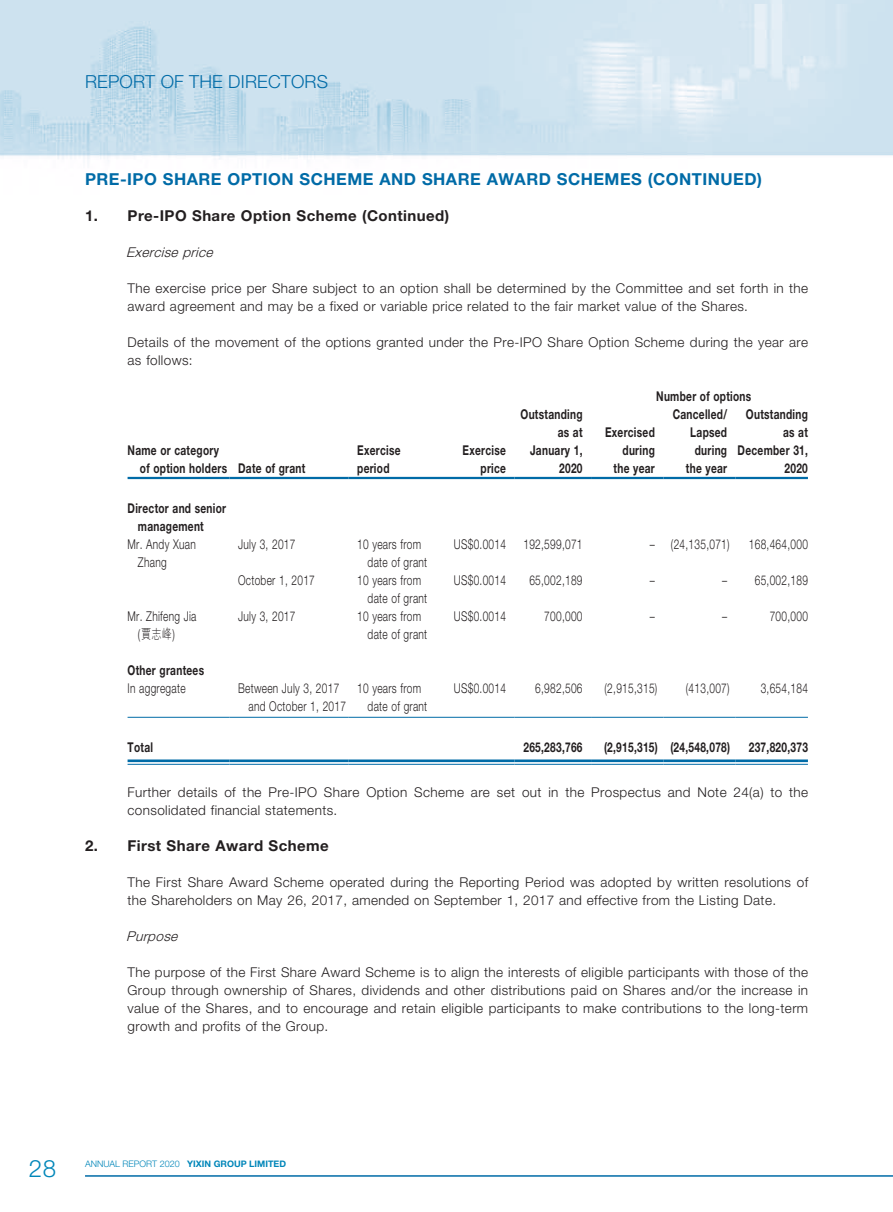
<style>
.page{position:relative;width:893px;height:1212px;background:#fff}
.page>*{position:absolute;margin:0;border:0;box-sizing:border-box;transform-origin:0 0}
.t1{font:300 24px "Helvetica Neue LT Std";color:#0086b9}
.t2{font:300 18px "Helvetica Neue LT Std";letter-spacing:.01em;color:#006ba7}
.t3{font:700 16.5px "Helvetica Neue LT Std";letter-spacing:.03em;color:#006ba7}
.t4{font:700 15px "Helvetica Neue LT Std";letter-spacing:.03em;color:#231f20}
.t5{font:300 13.5px/18px "Helvetica Neue LT Std";letter-spacing:.03em;color:#231f20}
.t6{font:300 13.5px/18px "Helvetica Neue LT Std";letter-spacing:.03em;color:#231f20;scale:.75 1}
.t7{font:700 13.5px/18px "Helvetica Neue LT Std";letter-spacing:.03em;color:#231f20;text-align:right;scale:.75 1}
.t8{font:italic 300 13.5px "Helvetica Neue LT Std";color:#231f20}
.t9{font:300 13.5px "M Hei HK";color:#231f20;scale:.75 1}
.t10{font:700 9px "Helvetica Neue LT Std";color:#0086b9}
.s1{font-family:"Helvetica Neue LT Std"}
.s2{font-weight:300}
</style>
<div class="page">
<img style="left:0;top:0;width:893px;height:765px">
<hr style="left:85px;top:1175px;width:808px;height:2px;background:#006ba7">
<hr style="left:128px;top:477px;width:102px;height:2px;background:#006ba7">
<hr style="left:230px;top:477px;width:119px;height:2px;background:#006ba7">
<hr style="left:349px;top:477px;width:89px;height:2px;background:#006ba7">
<hr style="left:438px;top:477px;width:76px;height:2px;background:#006ba7">
<hr style="left:514px;top:477px;width:77px;height:2px;background:#006ba7">
<hr style="left:591px;top:477px;width:72px;height:2px;background:#006ba7">
<hr style="left:663px;top:477px;width:73px;height:2px;background:#006ba7">
<hr style="left:736px;top:477px;width:72px;height:2px;background:#006ba7">
<hr style="left:128px;top:717px;width:102px;height:1px;background:#006ba7">
<hr style="left:230px;top:717px;width:119px;height:1px;background:#006ba7">
<hr style="left:349px;top:717px;width:89px;height:1px;background:#006ba7">
<hr style="left:438px;top:717px;width:76px;height:1px;background:#006ba7">
<hr style="left:514px;top:717px;width:77px;height:1px;background:#006ba7">
<hr style="left:591px;top:717px;width:72px;height:1px;background:#006ba7">
<hr style="left:663px;top:717px;width:73px;height:1px;background:#006ba7">
<hr style="left:736px;top:717px;width:72px;height:1px;background:#006ba7">
<hr style="left:128px;top:759px;width:102px;height:3px;background:#006ba7">
<hr style="left:128px;top:764px;width:102px;height:1px;background:#006ba7">
<hr style="left:230px;top:759px;width:119px;height:3px;background:#006ba7">
<hr style="left:230px;top:764px;width:119px;height:1px;background:#006ba7">
<hr style="left:349px;top:759px;width:89px;height:3px;background:#006ba7">
<hr style="left:349px;top:764px;width:89px;height:1px;background:#006ba7">
<hr style="left:438px;top:759px;width:76px;height:3px;background:#006ba7">
<hr style="left:438px;top:764px;width:76px;height:1px;background:#006ba7">
<hr style="left:514px;top:759px;width:77px;height:3px;background:#006ba7">
<hr style="left:514px;top:764px;width:77px;height:1px;background:#006ba7">
<hr style="left:591px;top:759px;width:72px;height:3px;background:#006ba7">
<hr style="left:591px;top:764px;width:72px;height:1px;background:#006ba7">
<hr style="left:663px;top:759px;width:73px;height:3px;background:#006ba7">
<hr style="left:663px;top:764px;width:73px;height:1px;background:#006ba7">
<hr style="left:736px;top:759px;width:72px;height:3px;background:#006ba7">
<hr style="left:736px;top:764px;width:72px;height:1px;background:#006ba7">
<h2 class="t2" style="left:85px;top:70px;width:245px">REPORT OF THE DIRECTORS</h2>
<p class="t3" style="left:85px;top:169px;width:678px">PRE-IPO SHARE OPTION SCHEME AND SHARE AWARD SCHEMES (CONTINUED)</p>
<p class="t4" style="left:85px;top:206px;width:366px">1. Pre-IPO Share Option Scheme (Continued)</p>
<p class="t8" style="left:126px;top:244px;width:92px">Exercise price</p>
<p class="t5" style="left:128px;top:279px;width:682px">The exercise price per Share subject to an option shall be determined by the Committee and set forth in the award agreement and may be a fixed or variable price related to the fair market value of the Shares.</p>
<p class="t5" style="left:128px;top:333px;width:682px">Details of the movement of the options granted under the Pre-IPO Share Option Scheme during the year are as follows:</p>
<p class="t7" style="left:656px;top:387px;width:128px">Number of options</p>
<p class="t7" style="left:140px;top:441px;width:222px;text-align:left;text-indent:-12px">Name or category<br>of option holders Date of grant</p>
<p class="t7" style="left:357px;top:441px;width:59px;text-align:left">Exercise period</p>
<p class="t7" style="left:463px;top:441px;width:59px">Exercise price</p>
<p class="t7" style="left:520px;top:405px;width:84px">Outstanding as at<br>January 1,<br>2020</p>
<p class="t7" style="left:605px;top:423px;width:68px">Exercised during the year</p>
<p class="t7" style="left:673px;top:405px;width:74px">Cancelled/<br>Lapsed during<br>the year</p>
<p class="t7" style="left:738px;top:405px;width:95px">Outstanding as at<br>December 31,<br>2020</p>
<p class="t7" style="left:138px;top:499px;width:119px;text-align:left;text-indent:-10px">Director and senior management</p>
<p class="t6" style="left:138px;top:535px;width:79px;text-indent:-10px">Mr. Andy Xuan<br>Zhang</p>
<p class="t6" style="left:238px;top:535px;width:78px">July 3, 2017</p>
<p class="t6" style="left:368px;top:535px;width:81px;text-indent:-10px">10 years from date of grant</p>
<p class="t6" style="left:454px;top:535px;width:71px">US$0.0014</p>
<p class="t6" style="left:523px;top:535px;width:80px">192,599,071</p>
<p class="t6" style="left:650px;top:535px;width:108px">– (24,135,071)</p>
<p class="t6" style="left:749px;top:535px;width:80px">168,464,000</p>
<p class="t6" style="left:238px;top:571px;width:104px">October 1, 2017</p>
<p class="t6" style="left:368px;top:571px;width:81px;text-indent:-10px">10 years from date of grant</p>
<p class="t6" style="left:454px;top:571px;width:71px">US$0.0014</p>
<p class="t6" style="left:529px;top:571px;width:72px">65,002,189</p>
<p class="t6" style="left:650px;top:571px;width:8px">–</p>
<p class="t6" style="left:722px;top:571px;width:116px">– 65,002,189</p>
<p class="t6" style="left:128px;top:607px;width:93px">Mr. Zhifeng Jia</p>
<p class="t9" style="left:138px;top:627px;width:51px"><span class="s1">(</span>賈志峰<span class="s1">)</span></p>
<p class="t6" style="left:238px;top:607px;width:78px">July 3, 2017</p>
<p class="t6" style="left:368px;top:607px;width:81px;text-indent:-10px">10 years from date of grant</p>
<p class="t6" style="left:454px;top:607px;width:71px">US$0.0014</p>
<p class="t6" style="left:544px;top:607px;width:53px">700,000</p>
<p class="t6" style="left:650px;top:607px;width:8px">–</p>
<p class="t6" style="left:722px;top:607px;width:8px">–</p>
<p class="t6" style="left:770px;top:607px;width:53px">700,000</p>
<p class="t7" style="left:128px;top:661px;width:104px">Other grantees</p>
<p class="t6" style="left:128px;top:679px;width:79px">In aggregate</p>
<p class="t6" style="left:249px;top:679px;width:132px;text-indent:-10px">Between July 3, 2017 and October 1, 2017</p>
<p class="t6" style="left:368px;top:679px;width:81px;text-indent:-10px">10 years from date of grant</p>
<p class="t6" style="left:454px;top:679px;width:71px">US$0.0014</p>
<p class="t6" style="left:535px;top:679px;width:65px">6,982,506</p>
<p class="t6" style="left:605px;top:679px;width:72px">(2,915,315)</p>
<p class="t6" style="left:686px;top:679px;width:60px">(413,007)</p>
<p class="t6" style="left:761px;top:679px;width:65px">3,654,184</p>
<p class="t7" style="left:128px;top:738px;width:35px">Total</p>
<p class="t7" style="left:523px;top:738px;width:80px">265,283,766</p>
<p class="t7" style="left:604px;top:738px;width:170px">(2,915,315) (24,548,078)</p>
<p class="t7" style="left:749px;top:738px;width:80px">237,820,373</p>
<p class="t5" style="left:128px;top:783px;width:682px">Further details of the Pre-IPO Share Option Scheme are set out in the Prospectus and Note 24(a) to the consolidated financial statements.</p>
<p class="t4" style="left:85px;top:837px;width:245px">2. First Share Award Scheme</p>
<p class="t5" style="left:128px;top:873px;width:682px">The First Share Award Scheme operated during the Reporting Period was adopted by written resolutions of the Shareholders on May 26, 2017, amended on September 1, 2017 and effective from the Listing Date.</p>
<p class="t8" style="left:126px;top:928px;width:57px">Purpose</p>
<p class="t5" style="left:128px;top:963px;width:682px;text-align:justify">The purpose of the First Share Award Scheme is to align the interests of eligible participants with those of the Group through ownership of Shares, dividends and other distributions paid on Shares and/or the increase in value of the Shares, and to encourage and retain eligible participants to make contributions to the long-term growth and profits of the Group.</p>
<h1 class="t1" style="left:29px;top:1153px;width:29px">28</h1>
<p class="t10" style="left:85px;top:1159px;width:203px"><span class="s2">ANNUAL REPORT 2020</span> YIXIN GROUP LIMITED</p>
</div>
